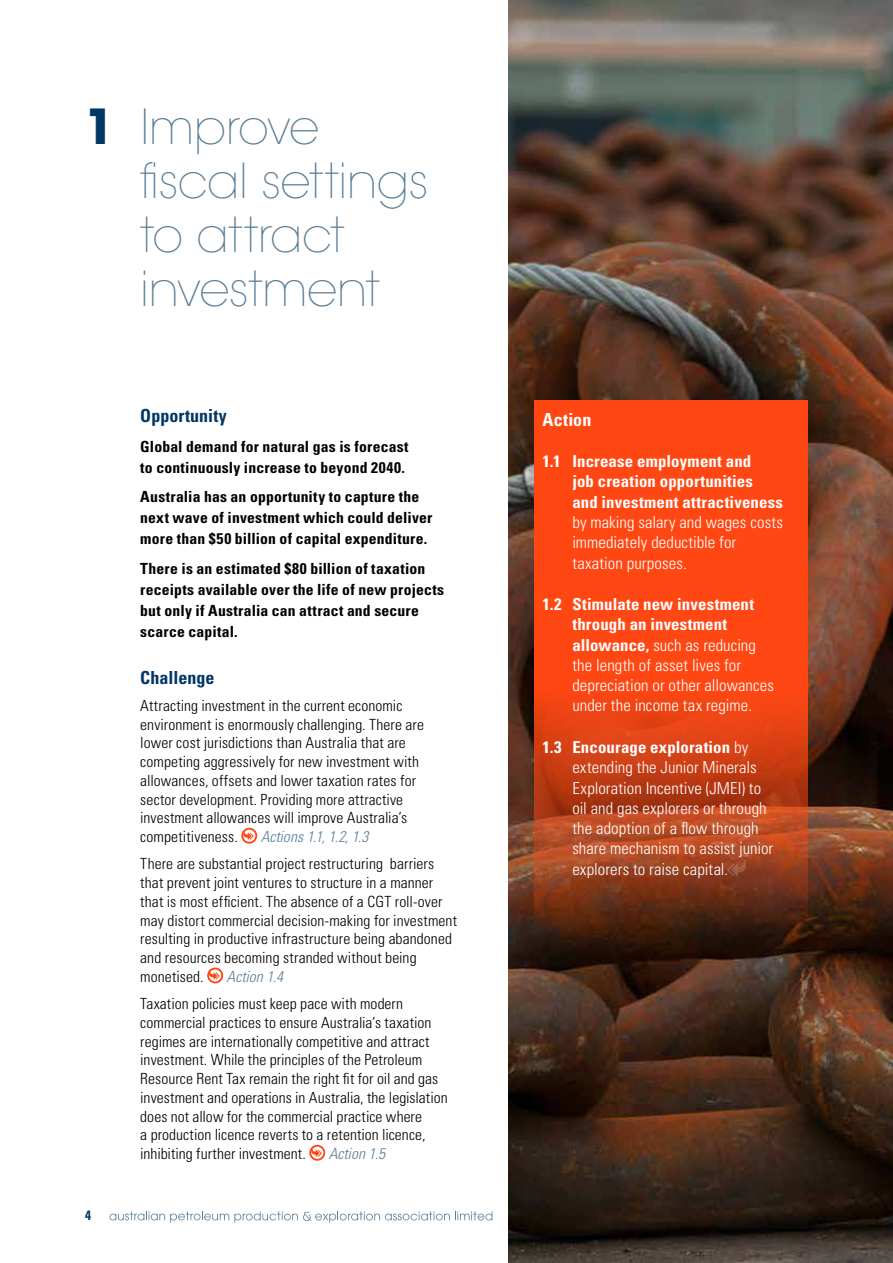
<style>
.page{position:relative;width:893px;height:1263px;background:#fff}
.page>*{position:absolute;margin:0;border:0;box-sizing:border-box;transform-origin:0 0}
.Head_2{font:200 48px/54px "Avant Garde";letter-spacing:-.015em;color:#5b7e96}
.Intro_2_dark{font:700 condensed 18px "Univers LT Std";color:#003764}
.Intro_2_light{font:700 condensed 18px "Univers LT Std";letter-spacing:.005em;color:#003764}
.Intro_2_light-2{font:700 condensed 18px "Univers LT Std";letter-spacing:.01em;color:#fff}
.Numbered_action{font:300 condensed 16.5px/20.2px "Univers LT Std";letter-spacing:.005em;color:#fff}
.Numbered_action-2{font:700 condensed 16.5px/20.2px "Univers LT Std";letter-spacing:.01em;color:#fff}
.Body{font:300 condensed 15.3px/18.8px "Univers LT Std";letter-spacing:.005em;color:#000}
.Opportunity_text_bla{font:700 condensed 15.3px/21px "Univers LT Std";letter-spacing:.01em;color:#000}
.Body-2{font:italic 300 condensed 15.3px "Univers LT Std";letter-spacing:-.005em;color:#5b7e96}
.t1{font:700 condensed 13.5px "Univers LT Std";color:#003764}
.s1{font-weight:700;color:#003764}
.s2{font-weight:300}
.s3{font-weight:700}
</style>
<div class="page">
<img style="left:509px;top:0;width:384px;height:1263px">
<svg style="left:534px;top:400px;width:274px;height:535px;fill:#ff4713"></svg>
<svg style="left:727px;top:859px;width:19px;height:17px"></svg>
<div style="left:241px;top:828px;width:16px;height:16px;border:2px solid #ff4713;border-radius:50%"></div>
<svg style="left:243px;top:830px;width:11px;height:10px"></svg>
<div style="left:207px;top:967px;width:16px;height:16px;border:2px solid #ff4713;border-radius:50%"></div>
<svg style="left:209px;top:970px;width:11px;height:9px"></svg>
<div style="left:309px;top:1145px;width:16px;height:16px;border:2px solid #ff4713;border-radius:50%"></div>
<svg style="left:311px;top:1147px;width:11px;height:10px"></svg>
<svg style="left:109px;top:1211px;width:383px;height:11px"></svg>
<p class="Head_2" style="left:140px;top:101px;width:290px;text-indent:-55px"><span class="s1">1</span> Improve fiscal settings to attract investment</p>
<p class="t1" style="left:85px;top:1207px;width:7px">4</p>
<p class="Intro_2_dark" style="left:140px;top:405px;width:88px">Opportunity</p>
<p class="Opportunity_text_bla" style="left:140px;top:436px;width:270px">Global demand for natural gas is forecast to continuously increase to beyond 2040.</p>
<p class="Opportunity_text_bla" style="left:140px;top:486px;width:294px">Australia has an opportunity to capture the next wave of investment which could deliver more than $50 billion of capital expenditure.</p>
<p class="Opportunity_text_bla" style="left:140px;top:558px;width:305px">There is an estimated $80 billion of taxation receipts available over the life of new projects but only if Australia can attract and secure scarce capital.</p>
<p class="Intro_2_light" style="left:140px;top:666px;width:76px">Challenge</p>
<p class="Body" style="left:140px;top:696px;width:285px">Attracting investment in the current economic environment is enormously challenging. There are lower cost jurisdictions than Australia that are competing aggressively for new investment with allowances, offsets and lower taxation rates for sector development. Providing more attractive investment allowances will improve Australia’s competitiveness.</p>
<p class="Body-2" style="left:261px;top:827px;width:109px">Actions 1.1, 1.2, 1.3</p>
<p class="Body" style="left:140px;top:855px;width:318px">There are substantial project restructuring barriers that prevent joint ventures to structure in a manner that is most efficient. The absence of a CGT roll-over may distort commercial decision-making for investment resulting in productive infrastructure being abandoned and resources becoming stranded without being monetised.</p>
<p class="Body-2" style="left:227px;top:967px;width:58px">Action 1.4</p>
<p class="Body" style="left:140px;top:994px;width:309px">Taxation policies must keep pace with modern commercial practices to ensure Australia’s taxation regimes are internationally competitive and attract investment. While the principles of the Petroleum Resource Rent Tax remain the right fit for oil and gas investment and operations in Australia, the legislation does not allow for the commercial practice where<br>a production licence reverts to a retention licence, inhibiting further investment.</p>
<p class="Body-2" style="left:329px;top:1144px;width:58px">Action 1.5</p>
<p class="Intro_2_light-2" style="left:543px;top:408px;width:50px">Action</p>
<p class="Numbered_action-2" style="left:572px;top:451px;width:212px;text-indent:-30px">1.1 Increase employment and<br>job creation opportunities<br>and investment attractiveness <span class="s2">by making salary and wages costs immediately deductible for taxation purposes.</span></p>
<p class="Numbered_action" style="left:572px;top:594px;width:203px;text-indent:-30px"><span class="s3">1.2 Stimulate new investment through an investment allowance,</span> such as reducing the length of asset lives for depreciation or other allowances under the income tax regime.</p>
<p class="Numbered_action" style="left:572px;top:737px;width:202px;text-indent:-30px"><span class="s3">1.3 Encourage exploration</span> by extending the Junior Minerals<br>Exploration Incentive (JMEI) to oil and gas explorers or through the adoption of a flow through share mechanism to assist junior explorers to raise capital.</p>
</div>
